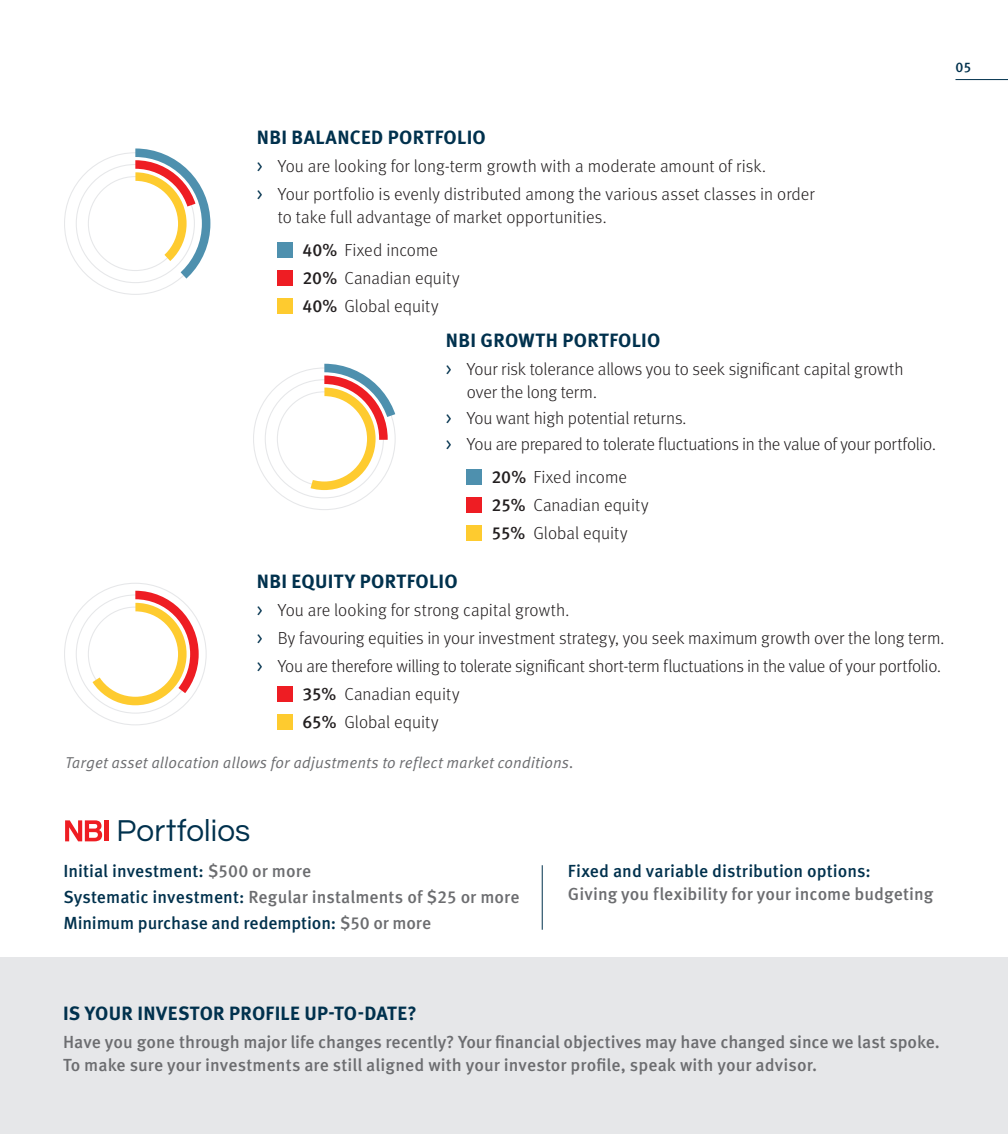
<style>
.page{position:relative;width:1008px;height:1134px;background:#fff}
.page>*{position:absolute;margin:0;border:0;box-sizing:border-box;transform-origin:0 0}
.t1{font:31.5px "Questrial";letter-spacing:.005em;color:#00314d}
.TEXTE_COURANT_BN{font:700 19.25px "Meta OT";letter-spacing:.015em;color:#00314d}
.TEXTE_COURANT_BN-2{font:300 17.5px/22.8px "Meta OT";letter-spacing:-.005em;color:#231f20}
.TEXTE_COURANT_BN-3{font:500 17.5px/22.8px "Meta OT";color:#6c6d70}
.TEXTE_COURANT_BN-4{font:500 17.5px "Meta OT";letter-spacing:-.005em;color:#00314d}
.TEXTE_COURANT_BN-5{font:15.75px "Meta OT Norm Ita";letter-spacing:.005em;color:#6c6d70}
.t2{font:500 14px "Meta OT";color:#00314d}
.s1{font-family:"Meta OT Norm";font-weight:400;color:#00314d}
.s2{font-weight:500}
.s3{color:#6c6d70}
.s4{color:#00314d}
</style>
<div class="page">
<hr style="left:956px;top:79px;width:52px;height:1px;background:#00314d">
<div style="left:278px;top:687px;width:15px;height:15px;background:#ee1d23"></div>
<div style="left:278px;top:715px;width:15px;height:15px;background:#fecb2f"></div>
<div style="left:84px;top:603px;width:103px;height:102px;border:9px solid #fecb2f;border-radius:50%"></div>
<svg style="left:135px;top:586px;width:68px;height:127px"></svg>
<div style="left:278px;top:242px;width:15px;height:16px;background:#4e90ae"></div>
<div style="left:278px;top:270px;width:15px;height:16px;background:#ee1d23"></div>
<div style="left:278px;top:298px;width:15px;height:16px;background:#fecb2f"></div>
<svg style="left:135px;top:148px;width:76px;height:147px"></svg>
<div style="left:467px;top:470px;width:15px;height:15px;background:#4e90ae"></div>
<div style="left:467px;top:498px;width:15px;height:15px;background:#ee1d23"></div>
<div style="left:467px;top:526px;width:15px;height:15px;background:#fecb2f"></div>
<svg style="left:300px;top:363px;width:96px;height:127px"></svg>
<div style="left:0;top:957px;width:1008px;height:177px;background:#e6e7e9"></div>
<svg style="left:65px;top:820px;width:37px;height:21px"></svg>
<hr style="left:105px;top:820px;width:4px;height:21px;background:#ee1d23">
<hr style="left:542px;top:865px;width:1px;height:65px;background:#00314d">
<p class="t2" style="left:956px;top:59px;width:17px">05</p>
<p class="TEXTE_COURANT_BN" style="left:257px;top:125px;width:230px">NBI BALANCED PORTFOLIO</p>
<p class="TEXTE_COURANT_BN-2" style="left:257px;top:155px;width:511px"><span class="s1">&gt;</span> You are looking for long-term growth with a moderate amount of risk.</p>
<p class="TEXTE_COURANT_BN-2" style="left:278px;top:183px;width:538px;text-indent:-21px"><span class="s1">&gt;</span> Your portfolio is evenly distributed among the various asset classes in order to take full advantage of market opportunities.</p>
<p class="TEXTE_COURANT_BN-2" style="left:302px;top:239px;width:137px"><span class="s2">40%</span> Fixed income</p>
<p class="TEXTE_COURANT_BN-2" style="left:302px;top:267px;width:159px"><span class="s2">20%</span> Canadian equity</p>
<p class="TEXTE_COURANT_BN-2" style="left:302px;top:295px;width:138px"><span class="s2">40%</span> Global equity</p>
<p class="TEXTE_COURANT_BN" style="left:446px;top:328px;width:216px">NBI GROWTH PORTFOLIO</p>
<p class="TEXTE_COURANT_BN-2" style="left:467px;top:358px;width:438px;text-indent:-21px"><span class="s1">&gt;</span> Your risk tolerance allows you to seek significant capital growth over the long term.</p>
<p class="TEXTE_COURANT_BN-2" style="left:446px;top:407px;width:242px"><span class="s1">&gt;</span> You want high potential returns.</p>
<p class="TEXTE_COURANT_BN-2" style="left:446px;top:433px;width:492px"><span class="s1">&gt;</span> You are prepared to tolerate fluctuations in the value of your portfolio.</p>
<p class="TEXTE_COURANT_BN-2" style="left:491px;top:466px;width:137px"><span class="s2">20%</span> Fixed income</p>
<p class="TEXTE_COURANT_BN-2" style="left:491px;top:494px;width:159px"><span class="s2">25%</span> Canadian equity</p>
<p class="TEXTE_COURANT_BN-2" style="left:491px;top:522px;width:138px"><span class="s2">55%</span> Global equity</p>
<p class="TEXTE_COURANT_BN" style="left:257px;top:569px;width:202px">NBI EQUITY PORTFOLIO</p>
<p class="TEXTE_COURANT_BN-2" style="left:257px;top:599px;width:314px"><span class="s1">&gt;</span> You are looking for strong capital growth.</p>
<p class="TEXTE_COURANT_BN-2" style="left:257px;top:627px;width:689px"><span class="s1">&gt;</span> By favouring equities in your investment strategy, you seek maximum growth over the long term.</p>
<p class="TEXTE_COURANT_BN-2" style="left:257px;top:655px;width:686px"><span class="s1">&gt;</span> You are therefore willing to tolerate significant short-term fluctuations in the value of your portfolio.</p>
<p class="TEXTE_COURANT_BN-2" style="left:302px;top:683px;width:159px"><span class="s2">35%</span> Canadian equity</p>
<p class="TEXTE_COURANT_BN-2" style="left:302px;top:711px;width:138px"><span class="s2">65%</span> Global equity</p>
<p class="TEXTE_COURANT_BN-5" style="left:65px;top:753px;width:510px">Target asset allocation allows for adjustments to reflect market conditions.</p>
<p class="t1" style="left:117px;top:816px;width:135px">Portfolios</p>
<p class="TEXTE_COURANT_BN-4" style="left:63px;top:860px;width:249px">Initial investment: <span class="s3">$500 or more</span></p>
<p class="TEXTE_COURANT_BN-3" style="left:63px;top:886px;width:458px"><span class="s4">Systematic investment:</span> Regular instalments of $25 or more</p>
<p class="TEXTE_COURANT_BN-4" style="left:63px;top:913px;width:369px">Minimum purchase and redemption: <span class="s3">$50 or more</span></p>
<p class="TEXTE_COURANT_BN-3" style="left:568px;top:860px;width:367px"><span class="s4">Fixed and variable distribution options:<br></span>Giving you flexibility for your income budgeting</p>
<p class="TEXTE_COURANT_BN" style="left:63px;top:1001px;width:355px">IS YOUR INVESTOR PROFILE UP-TO-DATE?</p>
<p class="TEXTE_COURANT_BN-3" style="left:63px;top:1031px;width:879px">Have you gone through major life changes recently? Your financial objectives may have changed since we last spoke.<br>To make sure your investments are still aligned with your investor profile, speak with your advisor.</p>
</div>
